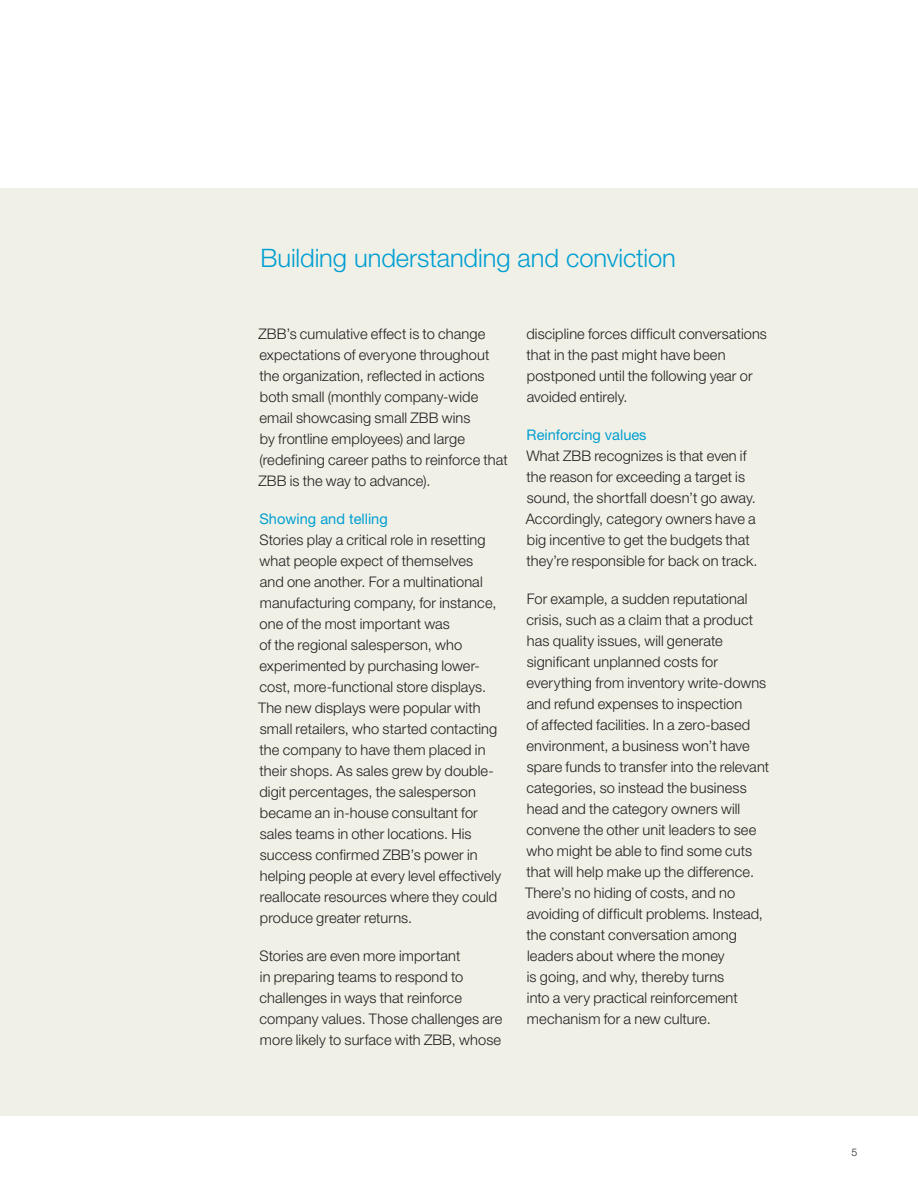
<style>
.page{position:relative;width:918px;height:1188px;background:#fff}
.page>*{position:absolute;margin:0;border:0;box-sizing:border-box;transform-origin:0 0}
.t1{font:300 25.5px "Helvetica Neue LT Std";letter-spacing:-.005em;color:#009fd2}
.t2{font:300 14.7px/21px "Helvetica Neue LT Std";letter-spacing:.005em;color:#231f20}
.t3{font:14.7px "Helvetica Neue LT Std";color:#009fd2}
.t4{font:300 10.5px "Helvetica Neue LT Std";color:#231f20}
</style>
<div class="page">
<div style="left:0;top:188px;width:918px;height:928px;background:#f1f0e6"></div>
<h1 class="t1" style="left:260px;top:243px;width:417px">Building understanding and conviction</h1>
<p class="t2" style="left:259px;top:323px;width:251px">ZBB’s cumulative effect is to change expectations of everyone throughout the organization, reflected in actions both small (monthly company-wide email showcasing small ZBB wins<br>by frontline employees) and large (redefining career paths to reinforce that ZBB is the way to advance).</p>
<p class="t3" style="left:259px;top:510px;width:130px">Showing and telling</p>
<p class="t2" style="left:258px;top:529px;width:245px">Stories play a critical role in resetting what people expect of themselves<br>and one another. For a multinational manufacturing company, for instance, one of the most important was<br>of the regional salesperson, who experimented by purchasing lower&shy;cost, more-functional store displays.<br>The new displays were popular with small retailers, who started contacting the company to have them placed in their shops. As sales grew by double&shy;digit percentages, the salesperson became an in-house consultant for sales teams in other locations. His success confirmed ZBB’s power in helping people at every level effectively reallocate resources where they could produce greater returns.</p>
<p class="t2" style="left:259px;top:945px;width:244px">Stories are even more important<br>in preparing teams to respond to challenges in ways that reinforce company values. Those challenges are more likely to surface with ZBB, whose</p>
<p class="t2" style="left:526px;top:323px;width:242px">discipline forces difficult conversations that in the past might have been postponed until the following year or avoided entirely.</p>
<p class="t3" style="left:527px;top:426px;width:121px">Reinforcing values</p>
<p class="t2" style="left:526px;top:445px;width:233px">What ZBB recognizes is that even if the reason for exceeding a target is sound, the shortfall doesn’t go away.<br>Accordingly, category owners have a big incentive to get the budgets that they’re responsible for back on track.</p>
<p class="t2" style="left:525px;top:588px;width:246px">For example, a sudden reputational crisis, such as a claim that a product has quality issues, will generate significant unplanned costs for everything from inventory write-downs and refund expenses to inspection<br>of affected facilities. In a zero-based environment, a business won’t have spare funds to transfer into the relevant categories, so instead the business head and the category owners will convene the other unit leaders to see who might be able to find some cuts that will help make up the difference.<br>There’s no hiding of costs, and no avoiding of difficult problems. Instead, the constant conversation among leaders about where the money<br>is going, and why, thereby turns<br>into a very practical reinforcement mechanism for a new culture.</p>
<p class="t4" style="left:852px;top:1145px;width:7px">5</p>
</div>
